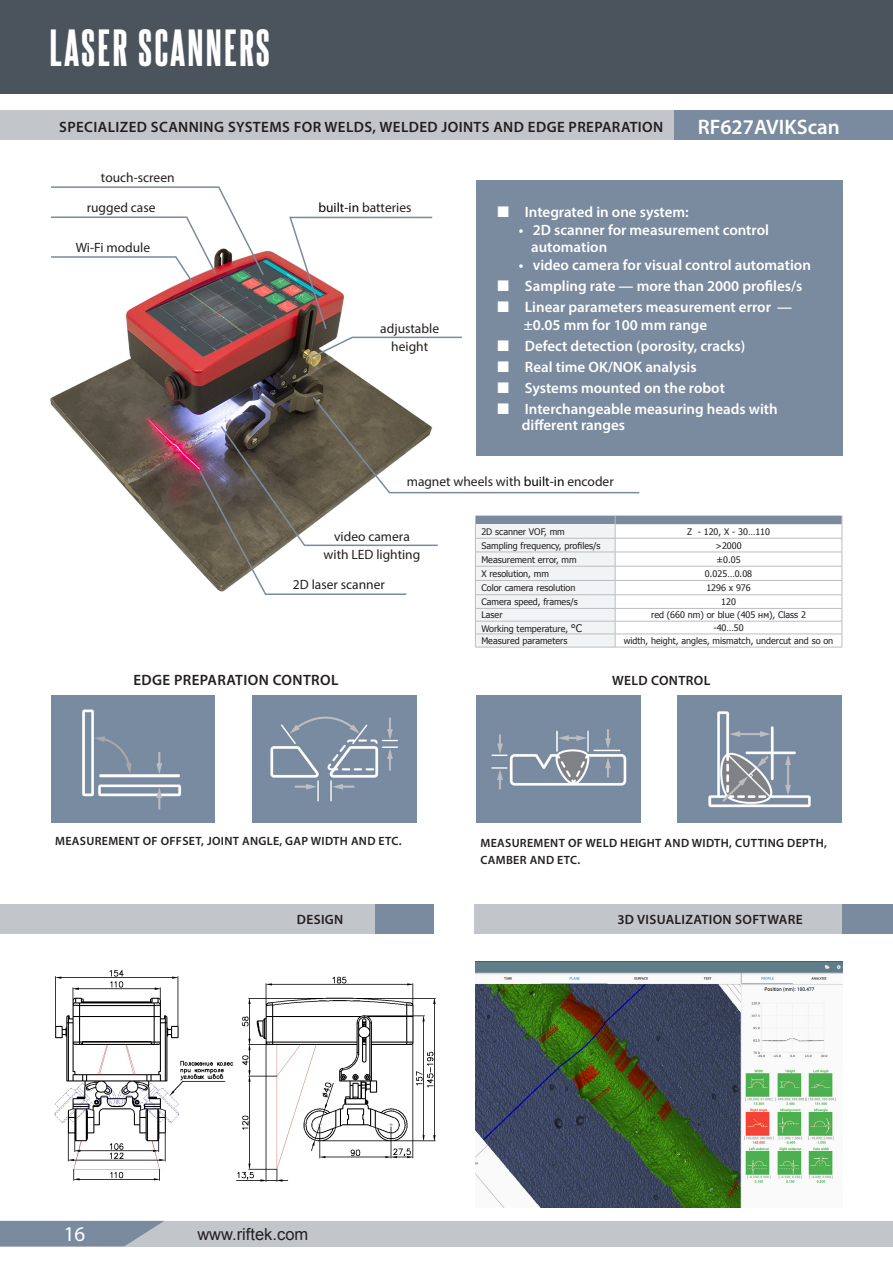
<style>
.page{position:relative;width:893px;height:1263px;background:#fff}
.page>*{position:absolute;margin:0;border:0;box-sizing:border-box;transform-origin:0 0}
.HEADERS{font:45px "Steelfish Eb";letter-spacing:.05em;color:#fff}
.t1{font:600 21px "Myriad Pro";color:#fff}
.t2{font:21px "Myriad Pro";color:#fff}
.t3{font:16.5px "Arial";color:#231f20}
.RIFTEK_Bullets{font:600 15px/18px "Myriad Pro";color:#fff}
.t4{font:600 15px "Myriad Pro";letter-spacing:.025em;color:#231f20}
.Contents{font:13.5px "Myriad Pro";color:#231f20}
.t5{font:600 13.5px "Myriad Pro";letter-spacing:.025em;color:#231f20}
.t6{font:600 12px/16.5px "Myriad Pro";letter-spacing:.025em;color:#231f20}
.Contents-2{font:9px "Tahoma";color:#231f20}
.s1{color:#070605}
.s2{font-family:"Segoe UI";font-weight:400}
.s3{font-size:10.5px}
</style>
<div class="page">
<div style="left:0;top:1221px;width:893px;height:25px;background:#c2c5ca"></div>
<svg style="left:0;top:1221px;width:164px;height:25px;background:#8291a4"></svg>
<div style="left:0;top:0;width:893px;height:94px;background:#4b545c"></div>
<div style="left:0;top:111px;width:893px;height:29px;background:#c2c5ca"></div>
<div style="left:674px;top:111px;width:219px;height:29px;background:#7a8b9f"></div>
<div style="left:476px;top:180px;width:366px;height:276px;background:#7a8b9f"></div>
<img style="left:475px;top:961px;width:367px;height:246px">
<img style="left:50px;top:250px;width:336px;height:319px">
<svg style="left:50px;top:186px;width:215px;height:98px"></svg>
<svg style="left:288px;top:216px;width:174px;height:143px"></svg>
<svg style="left:198px;top:395px;width:645px;height:252px"></svg>
<hr style="left:475px;top:647px;width:140px;height:1px;background:#bcbdc0">
<hr style="left:615px;top:647px;width:227px;height:1px;background:#bcbdc0">
<img style="left:51px;top:695px;width:164px;height:128px">
<img style="left:253px;top:695px;width:164px;height:128px">
<img style="left:476px;top:695px;width:164px;height:128px">
<img style="left:678px;top:695px;width:164px;height:128px">
<img style="left:54px;top:970px;width:382px;height:212px">
<div style="left:0;top:904px;width:434px;height:30px;background:#c2c5ca"></div>
<div style="left:375px;top:904px;width:59px;height:30px;background:#7a8b9f"></div>
<div style="left:475px;top:904px;width:418px;height:30px;background:#c2c5ca"></div>
<div style="left:842px;top:904px;width:51px;height:30px;background:#7a8b9f"></div>
<p class="HEADERS" style="left:50px;top:15px;width:222px">LASER SCANNERS</p>
<p class="t4" style="left:59px;top:117px;width:606px">SPECIALIZED SCANNING SYSTEMS FOR WELDS, WELDED JOINTS AND EDGE PREPARATION</p>
<p class="Contents" style="left:101px;top:169px;width:75px">touch-screen</p>
<p class="t1" style="left:698px;top:114px;width:144px">RF627AVIKScan</p>
<p class="Contents" style="left:87px;top:200px;width:70px">rugged case</p>
<p class="Contents" style="left:76px;top:239px;width:76px">Wi-Fi module</p>
<p class="Contents" style="left:318px;top:199px;width:95px"><span class="s1">built-in</span> batteries</p>
<p class="Contents" style="left:380px;top:320px;width:60px">adjustable</p>
<p class="Contents" style="left:391px;top:338px;width:38px">height</p>
<p class="RIFTEK_Bullets" style="left:497px;top:203px;width:193px"><span class="s2">■</span> Integrated in one system:</p>
<p class="RIFTEK_Bullets" style="left:519px;top:221px;width:252px">• 2D scanner for measurement control</p>
<p class="RIFTEK_Bullets" style="left:531px;top:237px;width:78px">automation</p>
<p class="RIFTEK_Bullets" style="left:519px;top:255px;width:294px">• video camera for visual control automation</p>
<p class="RIFTEK_Bullets" style="left:497px;top:276px;width:307px"><span class="s2">■</span> Sampling rate — more than 2000 profiles/s</p>
<p class="RIFTEK_Bullets" style="left:524px;top:297px;width:270px;text-indent:-27px"><span class="s2">■</span> Linear parameters measurement error — ±0.05 mm for 100 mm range</p>
<p class="RIFTEK_Bullets" style="left:497px;top:336px;width:250px"><span class="s2">■</span> Defect detection (porosity, cracks)</p>
<p class="RIFTEK_Bullets" style="left:497px;top:357px;width:201px"><span class="s2">■</span> Real time OK/NOK analysis</p>
<p class="RIFTEK_Bullets" style="left:497px;top:378px;width:230px"><span class="s2">■</span> Systems mounted on the robot</p>
<p class="RIFTEK_Bullets" style="left:497px;top:399px;width:282px"><span class="s2">■</span> Interchangeable measuring heads with</p>
<p class="RIFTEK_Bullets" style="left:522px;top:416px;width:105px">different ranges</p>
<p class="Contents" style="left:407px;top:473px;width:209px">magnet wheels with <span class="s1">built-in</span> encoder</p>
<p class="Contents-2" style="left:481px;top:525px;width:85px">2D scanner VOF, mm</p>
<p class="Contents-2" style="left:687px;top:525px;width:85px">Z - 120, X - 30…110</p>
<p class="Contents-2" style="left:481px;top:539px;width:121px">Sampling frequency, profiles/s</p>
<p class="Contents-2" style="left:715px;top:539px;width:28px">&gt;2000</p>
<p class="Contents-2" style="left:481px;top:553px;width:97px">Measurement error, mm</p>
<p class="Contents-2" style="left:716px;top:553px;width:26px">±0.05</p>
<p class="Contents-2" style="left:481px;top:567px;width:69px">X resolution, mm</p>
<p class="Contents-2" style="left:705px;top:567px;width:49px">0.025…0.08</p>
<p class="Contents-2" style="left:481px;top:582px;width:95px">Color camera resolution</p>
<p class="Contents-2" style="left:706px;top:582px;width:46px">1296 х 976</p>
<p class="Contents-2" style="left:481px;top:596px;width:98px">Camera speed, frames/s</p>
<p class="Contents-2" style="left:721px;top:596px;width:16px">120</p>
<p class="Contents-2" style="left:481px;top:609px;width:23px">Laser</p>
<p class="Contents-2" style="left:651px;top:609px;width:156px">red (660 nm) or blue (405 нм), Class 2</p>
<p class="Contents-2" style="left:481px;top:622px;width:102px">Working temperature, <span class="s3">°С</span></p>
<p class="Contents-2" style="left:713px;top:622px;width:32px">-40…50</p>
<p class="Contents-2" style="left:481px;top:635px;width:87px">Measured parameters</p>
<p class="Contents-2" style="left:624px;top:635px;width:211px">width, height, angles, mismatch, undercut and so on</p>
<p class="Contents" style="left:334px;top:528px;width:77px">video camera</p>
<p class="Contents" style="left:324px;top:546px;width:98px">with LED lighting</p>
<p class="Contents" style="left:293px;top:576px;width:93px">2D laser scanner</p>
<p class="t4" style="left:133px;top:671px;width:207px">EDGE PREPARATION CONTROL</p>
<p class="t5" style="left:612px;top:672px;width:100px">WELD CONTROL</p>
<p class="t6" style="left:55px;top:832px;width:348px">MEASUREMENT OF OFFSET, JOINT ANGLE, GAP WIDTH AND ETC.</p>
<p class="t6" style="left:480px;top:835px;width:348px">MEASUREMENT OF WELD HEIGHT AND WIDTH, CUTTING DEPTH,<br>CAMBER AND ETC.</p>
<p class="t5" style="left:297px;top:911px;width:48px">DESIGN</p>
<p class="t5" style="left:617px;top:911px;width:187px">3D VISUALIZATION SOFTWARE</p>
<h2 class="t2" style="left:64px;top:1221px;width:23px">16</h2>
<p class="t3" style="left:197px;top:1223px;width:112px">www.riftek.com</p>
</div>
